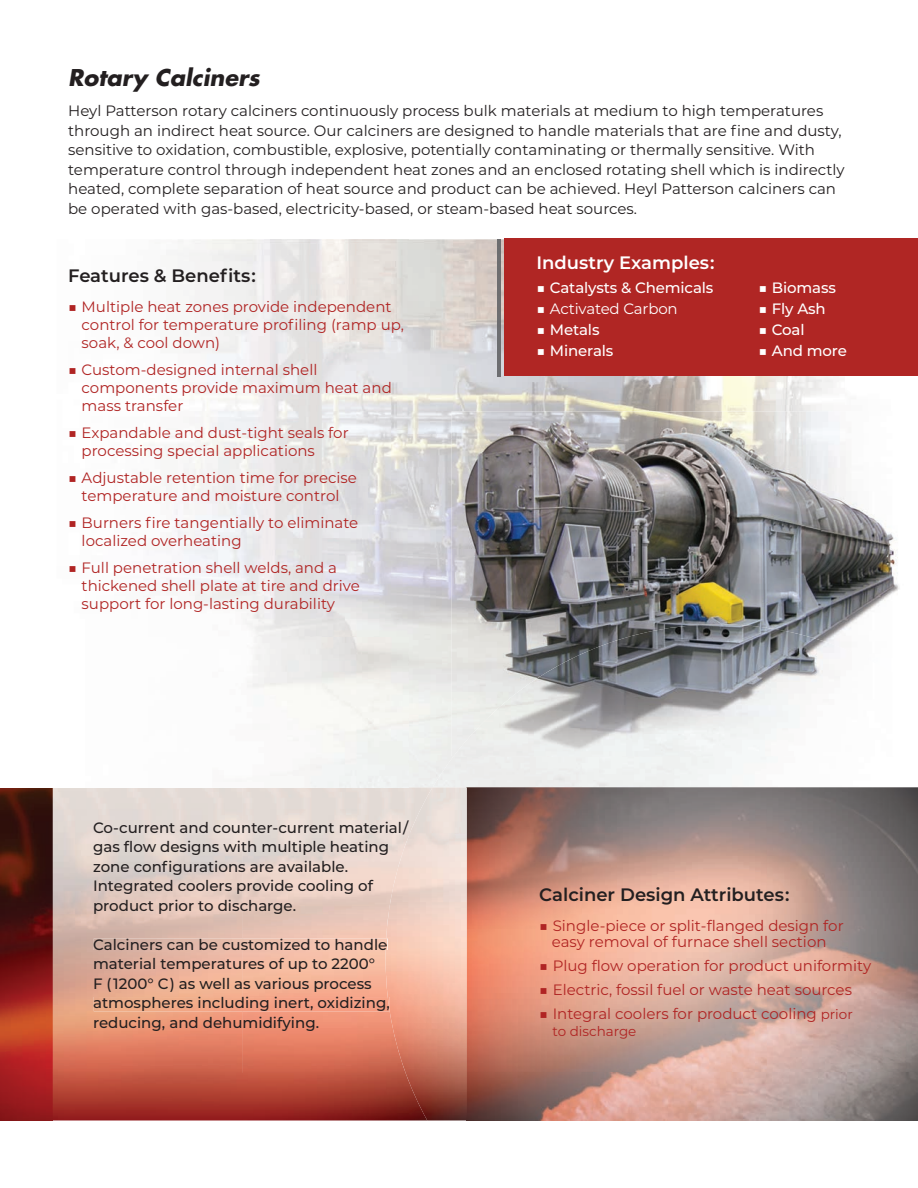
<style>
.page{position:relative;width:918px;height:1188px;background:#fff}
.page>*{position:absolute;margin:0;border:0;box-sizing:border-box;transform-origin:0 0}
.t1{font:italic 700 22.5px "Futura Std";color:#231f20}
.t2{font:600 18px "Montserrat";color:#231f20}
.t3{font:600 18px "Montserrat";color:#fff}
.t4{font:15px/18px "Montserrat";color:#b02423}
.t5{font:15px/19.5px "Montserrat";color:#231f20}
.t6{font:500 15px/19.5px "Montserrat";color:#231f20}
.t7{font:500 15px "Montserrat";letter-spacing:-.01em;color:#fff}
.t8{font:15px "Montserrat";letter-spacing:-.01em;color:#fff}
.t9{font:13.5px "Montserrat";color:#b02423}
.s1{font-weight:400}
.s2{font-size:13.5px}
</style>
<div class="page">
<img style="left:0;top:788px;width:53px;height:332px">
<img style="left:53px;top:930px;width:333px;height:143px">
<img style="left:53px;top:1073px;width:333px;height:47px">
<img style="left:94px;top:939px;width:292px;height:11px">
<img style="left:94px;top:997px;width:292px;height:14px">
<img style="left:149px;top:239px;width:259px;height:548px">
<img style="left:408px;top:239px;width:426px;height:199px">
<img style="left:408px;top:438px;width:44px;height:349px">
<div style="left:505px;top:239px;width:413px;height:137px;background:#b02624"></div>
<img style="left:497px;top:239px;width:3px;height:137px">
<svg style="left:467px;top:1120px;width:451px;height:1px"></svg>
<img style="left:386px;top:787px;width:532px;height:333px">
<img style="left:427px;top:1120px;width:40px;height:1px">
<img style="left:433px;top:683px;width:333px;height:104px">
<svg style="left:388px;top:997px;width:2px;height:14px"></svg>
<img style="left:452px;top:411px;width:448px;height:247px">
<img style="left:452px;top:707px;width:2px;height:49px">
<img style="left:454px;top:624px;width:446px;height:132px">
<h1 class="t1" style="left:68px;top:67px;width:193px">Rotary Calciners</h1>
<p class="t5" style="left:68px;top:102px;width:778px">Heyl Patterson rotary calciners continuously process bulk materials at medium to high temperatures through an indirect heat source. Our calciners are designed to handle materials that are fine and dusty, sensitive to oxidation, combustible, explosive, potentially contaminating or thermally sensitive. With temperature control through independent heat zones and an enclosed rotating shell which is indirectly heated, complete separation of heat source and product can be achieved. Heyl Patterson calciners can be operated with gas-based, electricity-based, or steam-based heat sources.</p>
<p class="t2" style="left:68px;top:268px;width:189px">Features &amp; Benefits:</p>
<p class="t4" style="left:82px;top:299px;width:324px;text-indent:-14px">■ Multiple heat zones provide independent control for temperature profiling (ramp up, soak, &amp; cool down)</p>
<p class="t4" style="left:82px;top:362px;width:312px;text-indent:-14px">■ Custom-designed internal shell components provide maximum heat and mass transfer</p>
<p class="t4" style="left:82px;top:425px;width:269px;text-indent:-14px">■ Expandable and dust-tight seals for processing special applications</p>
<p class="t4" style="left:68px;top:470px;width:290px;text-align:center">■ Adjustable retention time for precise temperature and moisture control</p>
<p class="t4" style="left:82px;top:515px;width:278px;text-indent:-14px">■ Burners fire tangentially to eliminate localized overheating</p>
<p class="t4" style="left:82px;top:560px;width:280px;text-indent:-14px">■ Full penetration shell welds, and a thickened shell plate at tire and drive support for long-lasting durability</p>
<p class="t6" style="left:93px;top:818px;width:318px">Co-current and counter-current material/ gas flow designs with multiple heating zone configurations are available.<br>Integrated coolers provide cooling of product prior to discharge.</p>
<p class="t6" style="left:93px;top:935px;width:298px">Calciners can be customized to handle material temperatures of up to 2200°<br>F (1200° C) as well as various process atmospheres including inert, oxidizing, reducing, and dehumidifying.</p>
<p class="t3" style="left:536px;top:255px;width:180px">Industry Examples:</p>
<p class="t7" style="left:536px;top:280px;width:179px"><span class="s1">■</span> Catalysts &amp; Chemicals</p>
<p class="t8" style="left:536px;top:303px;width:143px">■ Activated Carbon</p>
<p class="t7" style="left:536px;top:322px;width:65px"><span class="s1">■</span> Metals</p>
<p class="t7" style="left:536px;top:343px;width:79px"><span class="s1">■</span> Minerals</p>
<p class="t7" style="left:758px;top:280px;width:79px"><span class="s1">■</span> Biomass</p>
<p class="t7" style="left:758px;top:301px;width:69px"><span class="s1">■</span> Fly Ash</p>
<p class="t7" style="left:758px;top:322px;width:48px"><span class="s1">■</span> Coal</p>
<p class="t7" style="left:758px;top:343px;width:90px"><span class="s1">■</span> And more</p>
<p class="t2" style="left:539px;top:887px;width:252px">Calciner Design Attributes:</p>
<p class="t4" style="left:539px;top:919px;width:306px;line-height:16.5px;text-align:center">■ Single-piece or split-flanged design for easy removal of furnace shell section</p>
<p class="t4" style="left:539px;top:958px;width:334px">■ Plug flow operation for product uniformity</p>
<p class="t4" style="left:539px;top:982px;width:314px">■ Electric, fossil fuel or waste heat sources</p>
<p class="t4" style="left:539px;top:1006px;width:315px">■ Integral coolers for product cooling <span class="s2">prior</span></p>
<p class="t9" style="left:553px;top:1026px;width:85px">to discharge</p>
</div>
